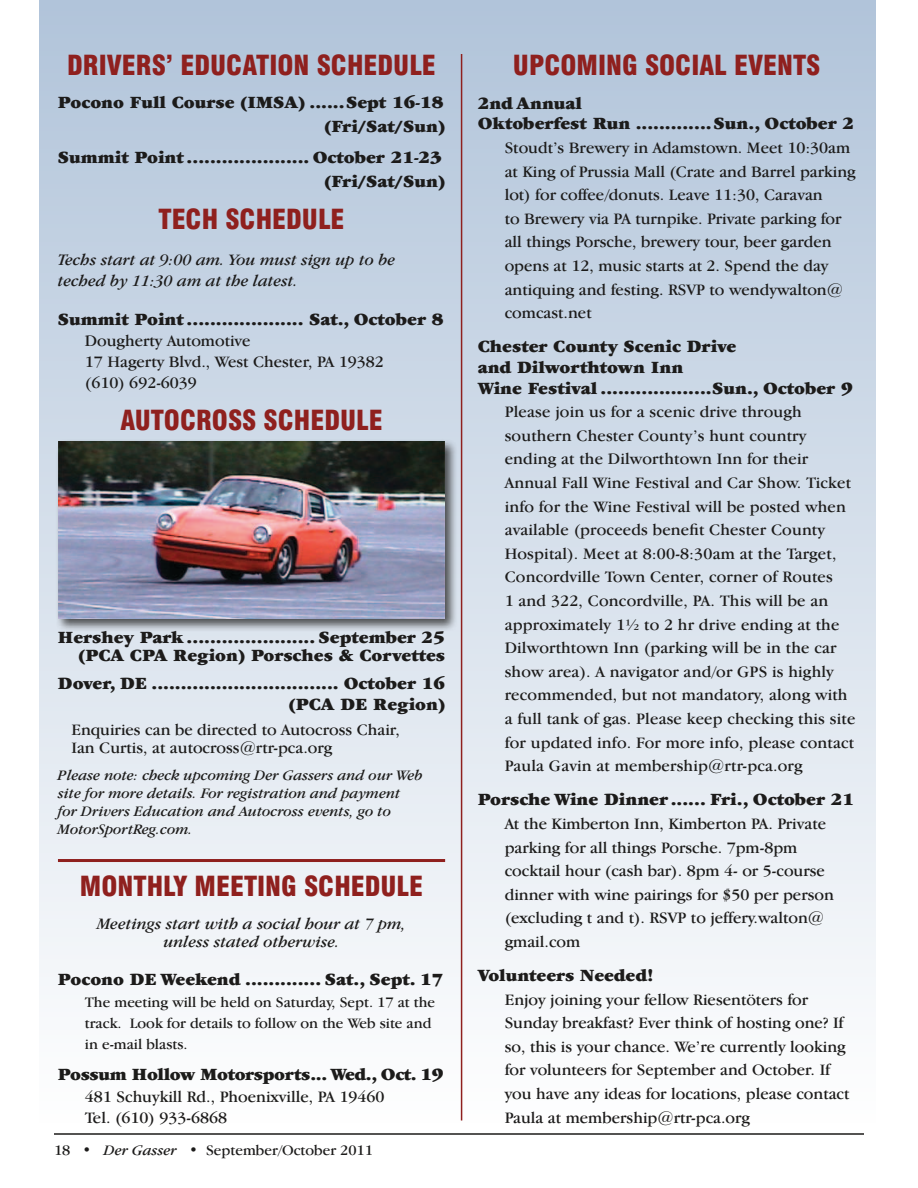
<style>
.page{position:relative;width:918px;height:1188px;background:#fff}
.page>*{position:absolute;margin:0;border:0;box-sizing:border-box;transform-origin:0 0}
.t1{font:900 condensed 27px "Swiss 721 BT";color:#8f201e}
.t2{font:900 18px/20.5px "Garamond";color:#1c1b1a;text-align:right}
.t3{font:900 18px "Garamond";letter-spacing:-.02em;color:#1c1b1a}
.t4{font:16.5px/23.5px "Garamond IT Cby BT";color:#1c1b1a}
.t5{font:italic 16.5px/21.1px "Garamond IT Cby BT";color:#1c1b1a}
.t6{font:italic 15px/18.1px "Garamond IT Cby BT";color:#1c1b1a}
.t7{font:15px/21.1px "Garamond IT Cby BT";color:#1c1b1a}
.s1{font-style:italic}
</style>
<div class="page">
<hr style="left:54px;top:1133px;width:810px;height:2px;background:#1c1b1a">
<div style="left:39px;top:0;width:836px;height:1123px;background:linear-gradient(to bottom,#b1c4da,#fefefe)"></div>
<hr style="left:58px;top:859px;width:387px;height:3px;background:#8f201e">
<div style="left:55px;top:438px;width:403px;height:194px;background:#1c1b1a;opacity:.75"></div>
<img style="left:58px;top:441px;width:387px;height:178px">
<hr style="left:461px;top:54px;width:1px;height:1066px;background:#8f201e">
<h1 class="t1" style="left:67px;top:49px;width:31px">DRIVERS</h1>
<h1 class="t1" style="left:166px;top:49px;width:44px">’ EDUCATIO</h1>
<h1 class="t1" style="left:294px;top:49px;width:54px">N SCHEDU</h1>
<h1 class="t1" style="left:409px;top:49px;width:25px">LE</h1>
<p class="t2" style="left:58px;top:90px;width:389px;line-height:24.2px">Pocono Full Course (IMSA) ......Sept 16-18 (Fri/Sat/Sun)</p>
<p class="t2" style="left:58px;top:145px;width:389px;line-height:24.2px">Summit Point ..................... October 21-23 (Fri/Sat/Sun)</p>
<h1 class="t1" style="left:158px;top:203px;width:29px">TECH</h1>
<h1 class="t1" style="left:225px;top:203px;width:31px">SCHEDU</h1>
<h1 class="t1" style="left:318px;top:203px;width:25px">LE</h1>
<p class="t5" style="left:58px;top:249px;width:339px">Techs start at 9:00 am. You must sign up to be teched by 11:30 am at the latest.</p>
<p class="t2" style="left:58px;top:309px;width:387px">Summit Point .................... Sat., October 8</p>
<p class="t4" style="left:85px;top:330px;width:301px;line-height:21.1px">Dougherty Automotive<br>17 Hagerty Blvd., West Chester, PA 19382 (610) 692-6039</p>
<h1 class="t1" style="left:120px;top:404px;width:31px">AUTOCROSS</h1>
<h1 class="t1" style="left:264px;top:404px;width:31px">SCHEDU</h1>
<h1 class="t1" style="left:356px;top:404px;width:25px">LE</h1>
<p class="t2" style="left:58px;top:629px;width:389px;line-height:18.1px">Hershey Park ...................... September 25 (PCA CPA Region) Porsches &amp; Corvettes</p>
<p class="t2" style="left:58px;top:672px;width:389px;line-height:21.1px">Dover, DE ................................ October 16 (PCA DE Region)</p>
<p class="t4" style="left:71px;top:720px;width:330px;line-height:18.1px">Enquiries can be directed to Autocross Chair,<br>Ian Curtis, at autocross@rtr-pca.org</p>
<p class="t6" style="left:58px;top:766px;width:366px">Please note: check upcoming Der Gassers and our Web site for more details. For registration and payment for Drivers Education and Autocross events, go to MotorSportReg.com.</p>
<h1 class="t1" style="left:80px;top:870px;width:149px">MONTHLY MEETI</h1>
<h1 class="t1" style="left:265px;top:870px;width:70px">NG SCHEDU</h1>
<h1 class="t1" style="left:397px;top:870px;width:25px">LE</h1>
<p class="t5" style="left:97px;top:914px;width:311px;line-height:18.1px;text-align:center">Meetings start with a social hour at 7 pm, unless stated otherwise.</p>
<p class="t2" style="left:58px;top:970px;width:387px">Pocono DE Weekend ............. Sat., Sept. 17</p>
<p class="t7" style="left:85px;top:991px;width:352px">The meeting will be held on Saturday, Sept. 17 at the track. Look for details to follow on the Web site and in e-mail blasts.</p>
<p class="t3" style="left:58px;top:1065px;width:387px">Possum Hollow Motorsports... Wed., Oct. 19</p>
<p class="t4" style="left:85px;top:1085px;width:301px;line-height:21.1px">481 Schuykill Rd., Phoenixville, PA 19460<br>Tel. (610) 933-6868</p>
<p class="t7" style="left:54px;top:1139px;width:321px">18 • <span class="s1">Der Gasser</span> • September/October 2011</p>
<h1 class="t1" style="left:513px;top:49px;width:32px">UPCOMI</h1>
<h1 class="t1" style="left:606px;top:49px;width:68px">NG SOCIA</h1>
<h1 class="t1" style="left:714px;top:49px;width:93px">L EVE NTS</h1>
<p class="t2" style="left:478px;top:93px;width:378px;text-align:left">2nd Annual<br>Oktoberfest Run .............Sun., October 2</p>
<p class="t4" style="left:505px;top:136px;width:352px">Stoudt’s Brewery in Adamstown. Meet 10:30am at King of Prussia Mall (Crate and Barrel parking lot) for coffee/donuts. Leave 11:30, Caravan<br>to Brewery via PA turnpike. Private parking for all things Porsche, brewery tour, beer garden opens at 12, music starts at 2. Spend the day antiquing and festing. RSVP to wendywalton@ comcast.net</p>
<p class="t2" style="left:478px;top:336px;width:376px;text-align:left">Chester County Scenic Drive<br>and Dilworthtown Inn<br>Wine Festival ...................Sun., October 9</p>
<p class="t4" style="left:505px;top:400px;width:352px">Please join us for a scenic drive through southern Chester County’s hunt country ending at the Dilworthtown Inn for their Annual Fall Wine Festival and Car Show. Ticket info for the Wine Festival will be posted when available (proceeds benefit Chester County Hospital). Meet at 8:00-8:30am at the Target, Concordville Town Center, corner of Routes<br>1 and 322, Concordville, PA. This will be an approximately 1½ to 2 hr drive ending at the Dilworthtown Inn (parking will be in the car show area). A navigator and/or GPS is highly recommended, but not mandatory, along with a full tank of gas. Please keep checking this site for updated info. For more info, please contact Paula Gavin at membership@rtr-pca.org</p>
<p class="t2" style="left:478px;top:789px;width:378px">Porsche Wine Dinner ...... Fri., October 21</p>
<p class="t4" style="left:505px;top:812px;width:331px">At the Kimberton Inn, Kimberton PA. Private parking for all things Porsche. 7pm-8pm cocktail hour (cash bar). 8pm 4- or 5-course dinner with wine pairings for $50 per person (excluding t and t). RSVP to jeffery.walton@ gmail.com</p>
<p class="t2" style="left:478px;top:965px;width:177px">Volunteers Needed!</p>
<p class="t4" style="left:505px;top:987px;width:346px">Enjoy joining your fellow Riesentöters for Sunday breakfast? Ever think of hosting one? If so, this is your chance. We’re currently looking for volunteers for September and October. If you have any ideas for locations, please contact Paula at membership@rtr-pca.org</p>
</div>
